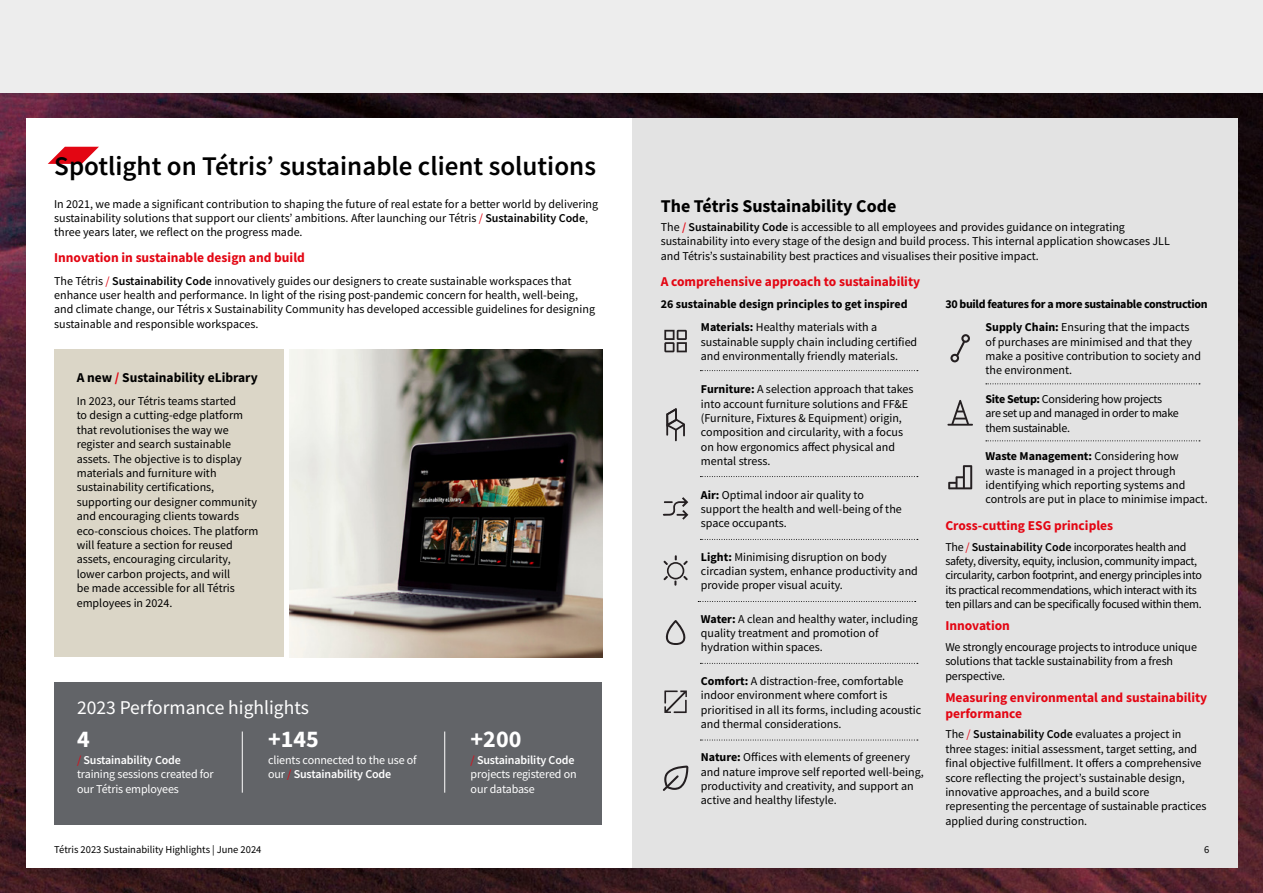
<style>
.page{position:relative;width:1263px;height:893px;background:#fff}
.page>*{position:absolute;margin:0;border:0;box-sizing:border-box;transform-origin:0 0}
.t1{font:600 27px "Source Sans Pro";color:#000}
.t2{font:700 24px "Source Sans Pro";color:#fff}
.t3{font:19.5px "Source Sans Pro";color:#fff}
.t4{font:700 18px "Source Sans Pro";color:#000}
.t5{font:700 13.5px/16.2px "Source Sans Pro";color:#e30613}
.t6{font:700 13.5px "Source Sans Pro";color:#000}
.t7{font:12px/14.4px "Source Sans Pro";color:#000}
.t8{font:12px/14.4px "Source Sans Pro";letter-spacing:-.025em;color:#000}
.t9{font:12px/14.4px "Source Sans Pro";letter-spacing:-.01em;color:#fff}
.t10{font:700 12px "Source Sans Pro";letter-spacing:-.025em;color:#000}
.t11{font:700 12px "Source Sans Pro";color:#000}
.t12{font:10.5px "Source Sans Pro";color:#000}
.s1{color:#e30613}
.s2{font-weight:600}
.s3{font-weight:600;color:#e30613}
.s4{font-weight:700}
</style>
<div class="page">
<img style="left:0;top:92px;width:1263px;height:801px">
<div style="left:26px;top:118px;width:1211px;height:749px;background:#fff"></div>
<div style="left:632px;top:118px;width:605px;height:749px;background:#e3e3e3"></div>
<img style="left:290px;top:349px;width:312px;height:308px">
<svg style="left:48px;top:147px;width:51px;height:17px"></svg>
<svg style="left:950px;top:334px;width:20px;height:28px"></svg>
<svg style="left:948px;top:465px;width:24px;height:24px"></svg>
<svg style="left:947px;top:400px;width:26px;height:26px"></svg>
<svg style="left:664px;top:330px;width:23px;height:22px"></svg>
<svg style="left:663px;top:497px;width:25px;height:23px"></svg>
<svg style="left:664px;top:690px;width:23px;height:23px"></svg>
<svg style="left:663px;top:555px;width:25px;height:31px"></svg>
<svg style="left:663px;top:766px;width:25px;height:25px"></svg>
<svg style="left:666px;top:408px;width:19px;height:33px"></svg>
<svg style="left:665px;top:620px;width:21px;height:25px"></svg>
<svg style="left:700px;top:370px;width:218px;height:1px"></svg>
<svg style="left:700px;top:740px;width:218px;height:1px"></svg>
<svg style="left:700px;top:663px;width:218px;height:1px"></svg>
<svg style="left:698px;top:601px;width:218px;height:1px"></svg>
<svg style="left:700px;top:539px;width:218px;height:1px"></svg>
<svg style="left:700px;top:476px;width:218px;height:1px"></svg>
<svg style="left:986px;top:383px;width:214px;height:1px"></svg>
<svg style="left:986px;top:440px;width:214px;height:1px"></svg>
<div style="left:54px;top:349px;width:230px;height:308px;background:#dbd6c7"></div>
<div style="left:54px;top:682px;width:548px;height:143px;background:#626468"></div>
<hr style="left:242px;top:731px;width:1px;height:62px;background:#fff">
<hr style="left:444px;top:731px;width:1px;height:62px;background:#fff">
<div style="left:0;top:0;width:1263px;height:92px;background:#ededed"></div>
<h1 class="t1" style="left:54px;top:148px;width:543px">Spotlight on Tétris’ sustainable client solutions</h1>
<p class="t7" style="left:54px;top:196px;width:546px">In 2021, we made a significant contribution to shaping the future of real estate for a better world by delivering sustainability solutions that support our clients’ ambitions. After launching our Tétris <span class="s1">/</span> <span class="s2">Sustainability Code</span>, three years later, we reflect on the progress made.</p>
<p class="t5" style="left:54px;top:249px;width:252px">Innovation in sustainable design and build</p>
<p class="t7" style="left:54px;top:273px;width:542px">The Tétris <span class="s1">/</span> <span class="s2">Sustainability Code</span> innovatively guides our designers to create sustainable workspaces that enhance user health and performance. In light of the rising post-pandemic concern for health, well-being, and climate change, our Tétris x Sustainability Community has developed accessible guidelines for designing sustainable and responsible workspaces.</p>
<p class="t6" style="left:77px;top:368px;width:182px">A new <span class="s1">/</span> Sustainability eLibrary</p>
<p class="t7" style="left:77px;top:394px;width:183px">In 2023, our Tétris teams started<br>to design a cutting-edge platform that revolutionises the way we register and search sustainable assets. The objective is to display materials and furniture with sustainability certifications, supporting our designer community and encouraging clients towards eco-conscious choices. The platform will feature a section for reused assets, encouraging circularity, lower carbon projects, and will<br>be made accessible for all Tétris employees in 2024.</p>
<h3 class="t3" style="left:77px;top:695px;width:233px">2023 Performance highlights</h3>
<p class="t9" style="left:77px;top:753px;width:138px"><span class="s1">/</span> <span class="s2">Sustainability Code </span>training sessions created for our Tétris employees</p>
<h2 class="t2" style="left:77px;top:723px;width:14px">4</h2>
<h2 class="t2" style="left:268px;top:723px;width:52px">+145</h2>
<p class="t9" style="left:268px;top:753px;width:150px">clients connected to the use of our <span class="s1">/</span> <span class="s2">Sustainability Code</span></p>
<h2 class="t2" style="left:471px;top:723px;width:52px">+200</h2>
<p class="t9" style="left:471px;top:753px;width:107px"><span class="s1">/</span> <span class="s2">Sustainability Code </span>projects registered on our database</p>
<h3 class="t4" style="left:661px;top:194px;width:237px">The Tétris Sustainability Code</h3>
<p class="t7" style="left:661px;top:220px;width:511px">The <span class="s3">/</span> <span class="s2">Sustainability Code</span> is accessible to all employees and provides guidance on integrating sustainability into every stage of the design and build process. This internal application showcases JLL and Tétris’s sustainability best practices and visualises their positive impact.</p>
<p class="t5" style="left:661px;top:273px;width:261px">A comprehensive approach to sustainability</p>
<p class="t11" style="left:661px;top:296px;width:248px">26 sustainable design principles to get inspired</p>
<p class="t7" style="left:701px;top:320px;width:218px"><span class="s4">Materials:</span> Healthy materials with a sustainable supply chain including certified and environmentally friendly materials.</p>
<p class="t7" style="left:701px;top:382px;width:214px"><span class="s4">Furniture:</span> A selection approach that takes into account furniture solutions and FF&amp;E (Furniture, Fixtures &amp; Equipment) origin, composition and circularity, with a focus on how ergonomics affect physical and mental stress.</p>
<p class="t7" style="left:701px;top:487px;width:202px"><span class="s4">Air:</span> Optimal indoor air quality to support the health and well-being of the space occupants.</p>
<p class="t7" style="left:701px;top:549px;width:218px"><span class="s4">Light:</span> Minimising disruption on body circadian system, enhance productivity and provide proper visual acuity.</p>
<p class="t7" style="left:701px;top:611px;width:218px"><span class="s4">Water:</span> A clean and healthy water, including quality treatment and promotion of hydration within spaces.</p>
<p class="t7" style="left:701px;top:673px;width:222px"><span class="s4">Comfort:</span> A distraction-free, comfortable indoor environment where comfort is prioritised in all its forms, including acoustic and thermal considerations.</p>
<p class="t7" style="left:701px;top:750px;width:224px"><span class="s4">Nature:</span> Offices with elements of greenery and nature improve self reported well-being, productivity and creativity, and support an active and healthy lifestyle.</p>
<p class="t10" style="left:945px;top:296px;width:264px">30 build features for a more sustainable construction</p>
<p class="t7" style="left:985px;top:320px;width:217px"><span class="s4">Supply Chain:</span> Ensuring that the impacts of purchases are minimised and that they make a positive contribution to society and the environment.</p>
<p class="t8" style="left:985px;top:392px;width:195px"><span class="s4">Site Setup:</span> Considering how projects are set up and managed in order to make them sustainable.</p>
<p class="t7" style="left:985px;top:449px;width:224px"><span class="s4">Waste Management:</span> Considering how waste is managed in a project through identifying which reporting systems and controls are put in place to minimise impact.</p>
<p class="t5" style="left:945px;top:517px;width:169px">Cross-cutting ESG principles</p>
<p class="t8" style="left:945px;top:539px;width:258px">The <span class="s1">/</span> <span class="s2">Sustainability Code</span> incorporates health and safety, diversity, equity, inclusion, community impact, circularity, carbon footprint, and energy principles into its practical recommendations, which interact with its ten pillars and can be specifically focused within them.</p>
<p class="t5" style="left:945px;top:618px;width:66px">Innovation</p>
<p class="t7" style="left:945px;top:640px;width:253px">We strongly encourage projects to introduce unique solutions that tackle sustainability from a fresh perspective.</p>
<p class="t5" style="left:945px;top:689px;width:263px">Measuring environmental and sustainability performance</p>
<p class="t7" style="left:945px;top:727px;width:262px">The <span class="s1">/</span> <span class="s2">Sustainability Code</span> evaluates a project in three stages: initial assessment, target setting, and final objective fulfillment. It offers a comprehensive score reflecting the project’s sustainable design, innovative approaches, and a build score representing the percentage of sustainable practices applied during construction.</p>
<p class="t12" style="left:54px;top:842px;width:209px">Tétris 2023 Sustainability Highlights | June 2024</p>
<p class="t12" style="left:1204px;top:842px;width:7px">6</p>
</div>
